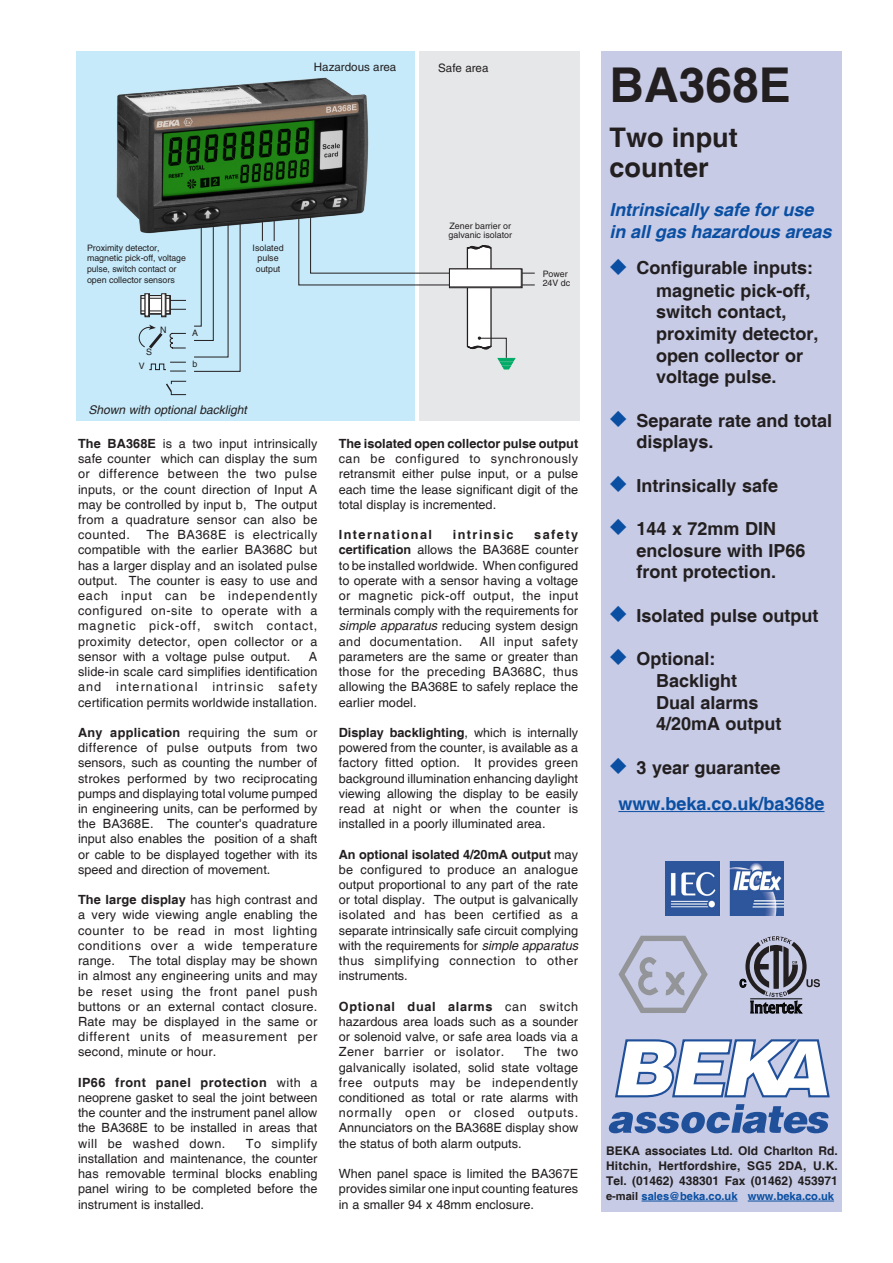
<style>
.page{position:relative;width:893px;height:1263px;background:#fff}
.page>*{position:absolute;margin:0;border:0;box-sizing:border-box;transform-origin:0 0}
.t1{font:700 48px "Helvetica";color:#231f20}
.t2{font:700 27px/30px "Helvetica";color:#231f20}
.t3{font:700 18px/21.6px "Helvetica";color:#231f20}
.t4{font:italic 700 18px/21.6px "Helvetica";letter-spacing:-.005em;color:#0a4fa2}
.t5{font:700 18px "Helvetica";color:#0a4fa2}
.body_text{font:12.6px/15.1px "Helvetica";letter-spacing:.005em;color:#231f20;text-align:justify}
.body_text-2{font:700 12.6px "Helvetica";letter-spacing:.115em;color:#231f20}
.t6{font:700 12px/15px "Helvetica";color:#231f20;text-align:justify}
.t7{font:italic 12px "Helvetica";color:#231f20}
.t8{font:11.55px "Helvetica";color:#231f20}
.t9{font:700 11.1px "Helvetica";color:#0a4fa2}
.t10{font:8.85px/10.6px "Helvetica";letter-spacing:-.005em;color:#231f20}
.s1{font-weight:700}
.s2{font-style:italic}
.s3{color:#0a4fa2}
.s4{color:#231f20}
</style>
<div class="page">
<div style="left:601px;top:51px;width:241px;height:1161px;background:#c7cbe6"></div>
<hr style="left:618px;top:811px;width:206px;height:1px;background:#0a4fa2">
<svg style="left:608px;top:1039px;width:222px;height:94px"></svg>
<hr style="left:641px;top:1201px;width:96px;height:1px;background:#0a4fa2">
<hr style="left:748px;top:1201px;width:86px;height:1px;background:#0a4fa2">
<img style="left:665px;top:861px;width:119px;height:55px">
<svg style="left:618px;top:936px;width:90px;height:77px"></svg>
<div style="left:419px;top:51px;width:161px;height:370px;background:#e6e7e9"></div>
<div style="left:77px;top:51px;width:338px;height:370px;background:#c6eafa"></div>
<svg style="left:466px;top:245px;width:49px;height:124px"></svg>
<div style="left:449px;top:268px;width:74px;height:20px;border:1px solid #231f20"></div>
<div style="left:449px;top:269px;width:72px;height:18px;background:#fff"></div>
<div style="left:449px;top:268px;width:73px;height:19px;border:1px solid #231f20"></div>
<svg style="left:298px;top:238px;width:152px;height:48px"></svg>
<hr style="left:262px;top:210px;width:1px;height:31px;background:#231f20">
<hr style="left:274px;top:210px;width:1px;height:31px;background:#231f20">
<svg style="left:194px;top:238px;width:47px;height:134px"></svg>
<svg style="left:138px;top:325px;width:49px;height:70px"></svg>
<div style="left:141px;top:295px;width:30px;height:20px;border:1px solid #231f20"></div>
<svg style="left:143px;top:297px;width:25px;height:15px"></svg>
<div style="left:141px;top:295px;width:29px;height:19px;border:1px solid #231f20"></div>
<div style="left:145px;top:293px;width:5px;height:24px;border:1px solid #231f20"></div>
<div style="left:145px;top:293px;width:4px;height:23px;border:1px solid #231f20"></div>
<div style="left:161px;top:293px;width:5px;height:24px;border:1px solid #231f20"></div>
<hr style="left:162px;top:294px;width:3px;height:22px;background:#fff">
<div style="left:161px;top:293px;width:5px;height:23px;border:1px solid #231f20"></div>
<svg style="left:141px;top:309px;width:45px;height:2px"></svg>
<svg style="left:141px;top:298px;width:45px;height:3px"></svg>
<svg style="left:522px;top:273px;width:13px;height:1px"></svg>
<svg style="left:522px;top:284px;width:13px;height:1px"></svg>
<img style="left:116px;top:77px;width:253px;height:161px">
<svg style="left:740px;top:936px;width:80px;height:77px"></svg>
<hr style="left:751px;top:998px;width:51px;height:1px;background:#000">
<p class="t8" style="left:314px;top:61px;width:84px">Hazardous area</p>
<p class="t8" style="left:438px;top:61px;width:52px">Safe area</p>
<p class="t10" style="left:87px;top:242px;width:100px">Proximity detector, magnetic pick-off, voltage pulse, switch contact or open collector sensors</p>
<p class="t10" style="left:146px;top:347px;width:7px">S</p>
<p class="t10" style="left:160px;top:324px;width:8px">N</p>
<p class="t10" style="left:192px;top:328px;width:7px">A</p>
<p class="t10" style="left:139px;top:361px;width:7px">V</p>
<p class="t10" style="left:192px;top:359px;width:6px">b</p>
<p class="t10" style="left:253px;top:242px;width:33px;text-align:center">Isolated pulse output</p>
<p class="t7" style="left:88px;top:402px;width:160px">Shown with optional backlight</p>
<p class="body_text" style="left:78px;top:436px;width:241px"><span class="s1">The BA368E</span> is a two input intrinsically safe counter which can display the sum or difference between the two pulse inputs, or the count direction of Input A may be controlled by input b, The output from a quadrature sensor can also be counted.</p>
<p class="body_text" style="left:78px;top:528px;width:241px;text-indent:68px">The BA368E is electrically compatible with the earlier BA368C but has a larger display and an isolated pulse output. The counter is easy to use and each input can be independently configured on-site to operate with a magnetic pick-off, switch contact, proximity detector, open collector or a sensor with a voltage pulse output.</p>
<p class="body_text" style="left:78px;top:649px;width:241px;text-indent:231px">A slide-in scale card simplifies identification and international intrinsic safety certification permits worldwide installation.</p>
<p class="body_text" style="left:78px;top:725px;width:241px"><span class="s1">Any application</span> requiring the sum or difference of pulse outputs from two sensors, such as counting the number of strokes performed by two reciprocating pumps and displaying total volume pumped in engineering units, can be performed by the BA368E. The counter's quadrature input also enables the position of a shaft or cable to be displayed together with its speed and direction of movement.</p>
<p class="body_text" style="left:78px;top:893px;width:241px"><span class="s1">The large display</span> has high contrast and a very wide viewing angle enabling the counter to be read in most lighting conditions over a wide temperature range. The total display may be shown in almost any engineering units and may be reset using the front panel push buttons or an external contact closure.<br>Rate may be displayed in the same or different units of measurement per second, minute or hour.</p>
<p class="body_text" style="left:78px;top:1075px;width:241px"><span class="s1">IP66 front panel protection</span> with a neoprene gasket to seal the joint between the counter and the instrument panel allow the BA368E to be installed in areas that will be washed down.</p>
<p class="body_text" style="left:78px;top:1136px;width:241px;text-indent:168px">To simplify installation and maintenance, the counter has removable terminal blocks enabling panel wiring to be completed before the instrument is installed.</p>
<p class="t10" style="left:449px;top:222px;width:65px;line-height:8.9px">Zener barrier or galvanic isolator</p>
<p class="t10" style="left:543px;top:270px;width:29px;line-height:8.9px">Power<br>24V dc</p>
<p class="body_text" style="left:339px;top:436px;width:241px"><span class="s1">The isolated open collector pulse output </span>can be configured to synchronously retransmit either pulse input, or a pulse each time the lease significant digit of the total display is incremented.</p>
<p class="body_text-2" style="left:339px;top:527px;width:95px">International</p>
<p class="body_text-2" style="left:453px;top:527px;width:62px">intrinsic</p>
<p class="body_text" style="left:339px;top:528px;width:241px;text-indent:196px"><span class="s1">safety certification</span> allows the BA368E counter to be installed worldwide. When configured to operate with a sensor having a voltage or magnetic pick-off output, the input terminals comply with the requirements for <span class="s2">simple apparatus</span> reducing system design and documentation.</p>
<p class="body_text" style="left:339px;top:634px;width:241px;text-indent:141px">All input safety parameters are the same or greater than those for the preceding BA368C, thus allowing the BA368E to safely replace the earlier model.</p>
<p class="body_text" style="left:339px;top:725px;width:241px"><span class="s1">Display backlighting</span>, which is internally powered from the counter, is available as a factory fitted option. It provides green background illumination enhancing daylight viewing allowing the display to be easily read at night or when the counter is installed in a poorly illuminated area.</p>
<p class="body_text" style="left:339px;top:847px;width:241px"><span class="s1">An optional isolated 4/20mA output</span> may be configured to produce an analogue output proportional to any part of the rate or total display. The output is galvanically isolated and has been certified as a separate intrinsically safe circuit complying with the requirements for <span class="s2">simple apparatus </span>thus simplifying connection to other instruments.</p>
<p class="body_text" style="left:339px;top:999px;width:241px"><span class="s1">Optional dual alarms</span> can switch hazardous area loads such as a sounder or solenoid valve, or safe area loads via a Zener barrier or isolator.</p>
<p class="body_text" style="left:339px;top:1045px;width:241px;text-indent:185px">The two galvanically isolated, solid state voltage free outputs may be independently conditioned as total or rate alarms with normally open or closed outputs.<br>Annunciators on the BA368E display show the status of both alarm outputs.</p>
<p class="body_text" style="left:339px;top:1166px;width:241px">When panel space is limited the BA367E provides similar one input counting features in a smaller 94 x 48mm enclosure.</p>
<p class="t1" style="left:609px;top:56px;width:183px">BA368E</p>
<p class="t2" style="left:609px;top:124px;width:130px">Two input counter</p>
<p class="t4" style="left:609px;top:200px;width:223px">Intrinsically safe for use in all gas hazardous areas</p>
<p class="t3" style="left:656px;top:257px;width:164px;text-indent:-46px"><span class="s3">◆</span> Configurable inputs: magnetic pick-off, switch contact, proximity detector, open collector or voltage pulse.</p>
<p class="t3" style="left:636px;top:410px;width:197px;text-indent:-27px"><span class="s3">◆</span> Separate rate and total displays.</p>
<p class="t3" style="left:609px;top:475px;width:170px"><span class="s3">◆</span> Intrinsically safe</p>
<p class="t3" style="left:636px;top:519px;width:171px;text-indent:-27px"><span class="s3">◆</span> 144 x 72mm DIN enclosure with IP66 front protection.</p>
<p class="t3" style="left:609px;top:606px;width:210px"><span class="s3">◆</span> Isolated pulse output</p>
<p class="t3" style="left:656px;top:649px;width:127px;text-indent:-46px"><span class="s3">◆</span> Optional:<br>Backlight<br>Dual alarms<br>4/20mA output</p>
<p class="t3" style="left:609px;top:757px;width:173px"><span class="s3">◆</span> 3 year guarantee</p>
<p class="t5" style="left:618px;top:792px;width:208px">www.beka.co.uk/ba368e</p>
<p class="t6" style="left:606px;top:1144px;width:233px">BEKA associates Ltd. Old Charlton Rd.<br>Hitchin, Hertfordshire, SG5 2DA, U.K.<br>Tel. (01462) 438301 Fax (01462) 453971</p>
<p class="t9" style="left:606px;top:1189px;width:229px"><span class="s4">e-mail</span> sales@beka.co.uk www.beka.co.uk</p>
</div>
